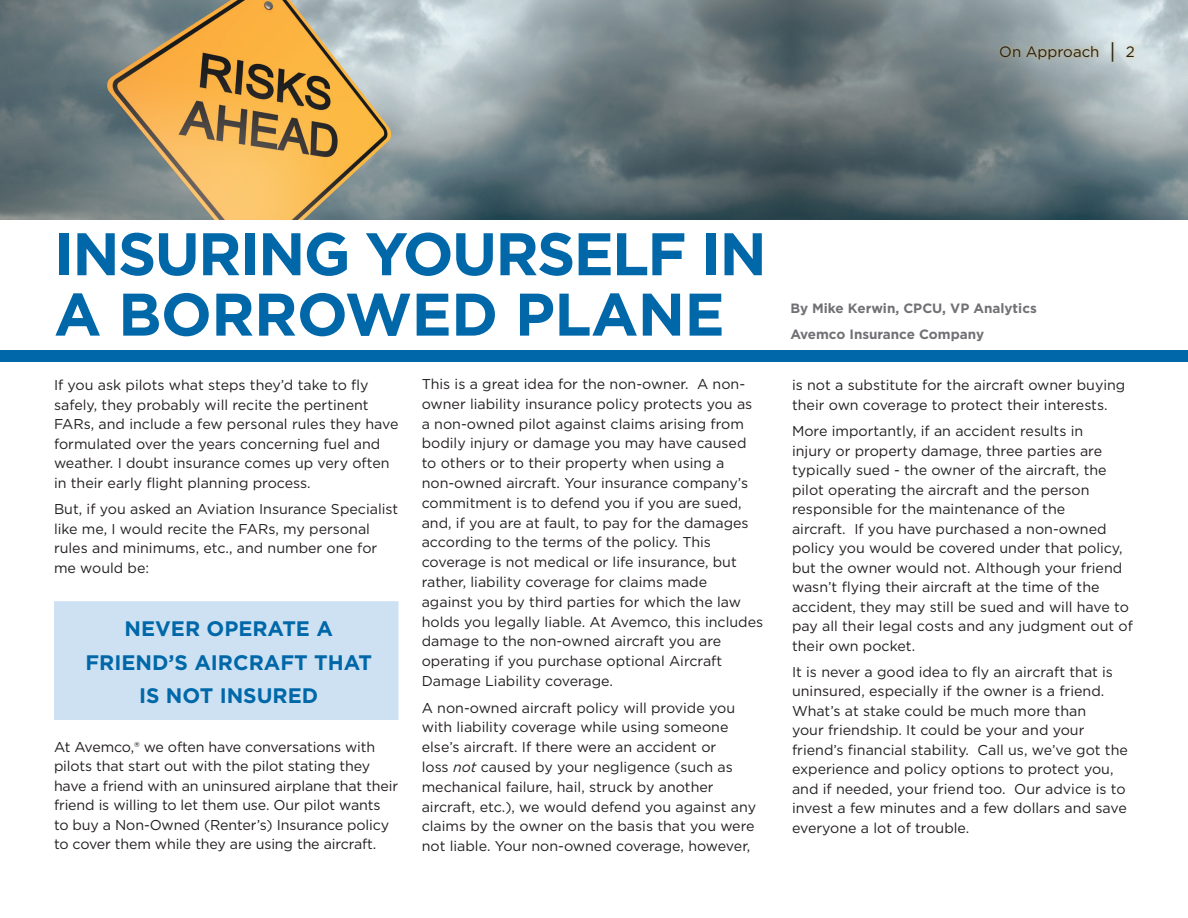
<style>
.page{position:relative;width:1188px;height:918px;background:#fff}
.page>*{position:absolute;margin:0;border:0;box-sizing:border-box;transform-origin:0 0}
.t1{font:700 60px "Gotham";letter-spacing:-.03em;color:#0068a9}
.t2{font:700 60px "Gotham";letter-spacing:-.01em;color:#0068a9}
.t3{font:700 21px "Gotham";color:#0068a9}
.t4{font:15px "Gotham";color:#231f20}
.t5{font:14.25px/19.5px "Gotham";color:#231f20}
.t6{font:700 13.5px "Gotham";color:#717074}
.s1{font-size:21px}
.s2{font-style:italic}
</style>
<div class="page">
<img style="left:0;top:0;width:1188px;height:219px">
<div style="left:54px;top:601px;width:345px;height:119px;background:#cde1f2"></div>
<div style="left:0;top:350px;width:1188px;height:12px;background:#0068a9"></div>
<div style="left:998px;top:40px;width:138px;height:24px;background:#fcb814;opacity:.52"></div>
<p class="t4" style="left:999px;top:42px;width:137px">On Approach <span class="s1">|</span> 2</p>
<p class="t1" style="left:54px;top:214px;width:714px">INSURING YOURSELF IN</p>
<p class="t2" style="left:54px;top:275px;width:672px">A BORROWED PLANE</p>
<p class="t5" style="left:54px;top:375px;width:346px">If you ask pilots what steps they’d take to fly safely, they probably will recite the pertinent FARs, and include a few personal rules they have formulated over the years concerning fuel and weather. I doubt insurance comes up very often in their early flight planning process.</p>
<p class="t5" style="left:54px;top:499px;width:346px">But, if you asked an Aviation Insurance Specialist like me, I would recite the FARs, my personal rules and minimums, etc., and number one for me would be:</p>
<p class="t3" style="left:125px;top:615px;width:210px">NEVER OPERATE A</p>
<p class="t3" style="left:85px;top:648px;width:288px">FRIEND’S AIRCRAFT THAT</p>
<p class="t3" style="left:139px;top:682px;width:181px">IS NOT INSURED</p>
<p class="t5" style="left:54px;top:737px;width:346px">At Avemco,® we often have conversations with pilots that start out with the pilot stating they have a friend with an uninsured airplane that their friend is willing to let them use. Our pilot wants to buy a Non-Owned (Renter’s) Insurance policy to cover them while they are using the aircraft.</p>
<p class="t5" style="left:422px;top:374px;width:343px">This is a great idea for the non-owner. A non&shy;owner liability insurance policy protects you as a non-owned pilot against claims arising from bodily injury or damage you may have caused to others or to their property when using a non-owned aircraft. Your insurance company’s commitment is to defend you if you are sued, and, if you are at fault, to pay for the damages according to the terms of the policy. This coverage is not medical or life insurance, but rather, liability coverage for claims made<br>against you by third parties for which the law holds you legally liable. At Avemco, this includes damage to the non-owned aircraft you are operating if you purchase optional Aircraft Damage Liability coverage.</p>
<p class="t5" style="left:422px;top:697px;width:336px">A non-owned aircraft policy will provide you with liability coverage while using someone else’s aircraft. If there were an accident or<br>loss <span class="s2">not</span> caused by your negligence (such as mechanical failure, hail, struck by another aircraft, etc.), we would defend you against any claims by the owner on the basis that you were not liable. Your non-owned coverage, however,</p>
<p class="t6" style="left:790px;top:299px;width:248px">By Mike Kerwin, CPCU, VP Analytics</p>
<p class="t6" style="left:790px;top:325px;width:195px">Avemco Insurance Company</p>
<p class="t5" style="left:792px;top:375px;width:335px">is not a substitute for the aircraft owner buying their own coverage to protect their interests.</p>
<p class="t5" style="left:792px;top:421px;width:343px">More importantly, if an accident results in<br>injury or property damage, three parties are typically sued - the owner of the aircraft, the pilot operating the aircraft and the person responsible for the maintenance of the<br>aircraft. If you have purchased a non-owned policy you would be covered under that policy, but the owner would not. Although your friend wasn’t flying their aircraft at the time of the accident, they may still be sued and will have to pay all their legal costs and any judgment out of their own pocket.</p>
<p class="t5" style="left:792px;top:662px;width:337px">It is never a good idea to fly an aircraft that is uninsured, especially if the owner is a friend.<br>What’s at stake could be much more than<br>your friendship. It could be your and your friend’s financial stability. Call us, we’ve got the experience and policy options to protect you, and if needed, your friend too. Our advice is to invest a few minutes and a few dollars and save everyone a lot of trouble.</p>
</div>
